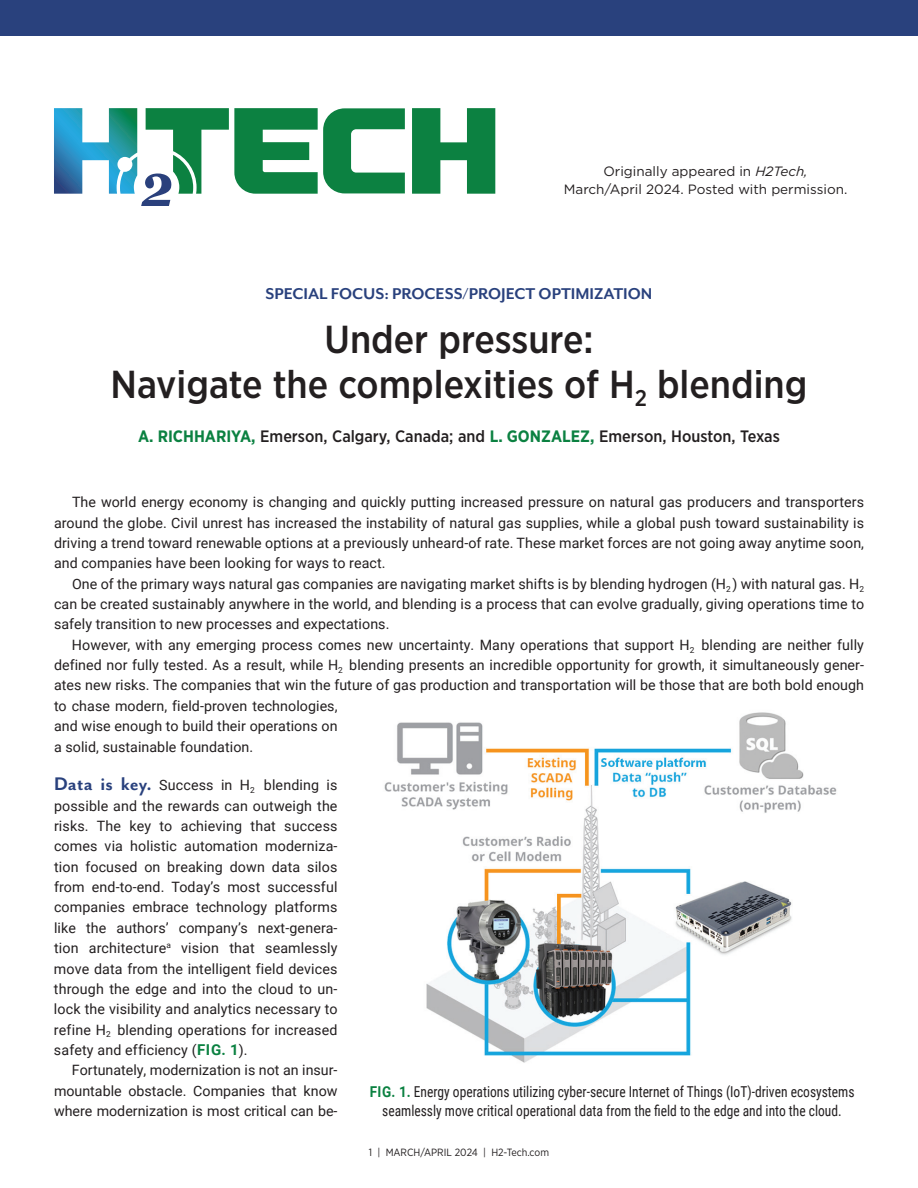
<style>
.page{position:relative;width:918px;height:1188px;background:#fff}
.page>*{position:absolute;margin:0;border:0;box-sizing:border-box;transform-origin:0 0}
.t1{font:500 39px/45.2px "Gotham Narrow";color:#231f20;text-align:center}
.t2{font:700 18px "Mr Eaves San OT";color:#29417d}
.t3{font:500 16.5px "Gotham Narrow";color:#231f20}
.t4{font:15px/19.5px "Roboto Condensed";color:#231f20;text-align:center;scale:.9 1}
.t5{font:14.25px/20.4px "Roboto";letter-spacing:.005em;color:#231f20;text-align:justify}
.t6{font:13.5px/18px "Gotham";color:#231f20;text-align:center}
.t7{font:10.5px "Gotham Narrow";color:#231f20}
.s1{font-style:italic}
.s2{font-weight:700;color:#0b8141}
.s3{font-family:"Mr Eaves San OT";font-weight:700;font-size:21px;color:#29417d}
.s4{font-weight:700;font-size:15px;color:#0b8141}
.s5{font-family:"Roboto";font-weight:700;color:#0b8141}
</style>
<div class="page">
<svg style="left:412px;top:108px;width:83px;height:86px"></svg>
<svg style="left:54px;top:108px;width:351px;height:97px"></svg>
<div style="left:0;top:0;width:918px;height:36px;background:#29417d"></div>
<img style="left:384px;top:712px;width:453px;height:351px">
<p class="t6" style="left:564px;top:162px;width:285px">Originally appeared in <span class="s1">H2Tech,<br></span>March/April 2024. Posted with permission.</p>
<p class="t2" style="left:266px;top:283px;width:388px">SPECIAL FOCUS: PROCESS/PROJECT OPTIMIZATION</p>
<h1 class="t1" style="left:110px;top:316px;width:699px">Under pressure:<br>Navigate the complexities of H<sub>2</sub> blending</h1>
<p class="t3" style="left:138px;top:426px;width:643px"><span class="s2">A. RICHHARIYA,</span> Emerson, Calgary, Canada; and <span class="s2">L. GONZALEZ,</span> Emerson, Houston, Texas</p>
<p class="t5" style="left:54px;top:491px;width:812px;text-indent:18px">The world energy economy is changing and quickly putting increased pressure on natural gas producers and transporters around the globe. Civil unrest has increased the instability of natural gas supplies, while a global push toward sustainability is driving a trend toward renewable options at a previously unheard-of rate. These market forces are not going away anytime soon, and companies have been looking for ways to react.</p>
<p class="t5" style="left:54px;top:573px;width:812px;text-indent:18px">One of the primary ways natural gas companies are navigating market shifts is by blending hydrogen (H<sub>2</sub> ) with natural gas. H<sub>2 </sub>can be created sustainably anywhere in the world, and blending is a process that can evolve gradually, giving operations time to safely transition to new processes and expectations.</p>
<p class="t5" style="left:54px;top:634px;width:812px;text-align:left;text-indent:18px">However, with any emerging process comes new uncertainty. Many operations that support H<sub>2</sub> blending are neither fully defined nor fully tested. As a result, while H<sub>2</sub> blending presents an incredible opportunity for growth, it simultaneously gener&shy;ates new risks. The companies that win the future of gas production and transportation will be those that are both bold enough to chase modern, field-proven technologies,<br>and wise enough to build their operations on<br>a solid, sustainable foundation.</p>
<p class="t5" style="left:54px;top:775px;width:285px"><span class="s3">Data is key.</span> Success in H<sub>2</sub> blending is possible and the rewards can outweigh the risks. The key to achieving that success comes via holistic automation moderniza&shy;tion focused on breaking down data silos from end-to-end. Today’s most successful companies embrace technology platforms like the authors’ company’s next-genera&shy;tion architecture<sup>a</sup> vision that seamlessly move data from the intelligent field devices through the edge and into the cloud to un&shy;lock the visibility and analytics necessary to refine H<sub>2</sub> blending operations for increased safety and efficiency (<span class="s4">FIG. 1</span>).</p>
<p class="t5" style="left:54px;top:1059px;width:285px;text-indent:18px">Fortunately, modernization is not an insur&shy;mountable obstacle. Companies that know where modernization is most critical can be-</p>
<p class="t4" style="left:370px;top:1081px;width:540px"><span class="s5">FIG. 1.</span> Energy operations utilizing cyber-secure Internet of Things (IoT)-driven ecosystems seamlessly move critical operational data from the field to the edge and into the cloud.</p>
<p class="t7" style="left:369px;top:1146px;width:182px">1 | MARCH/APRIL 2024 | H2-Tech.com</p>
</div>
